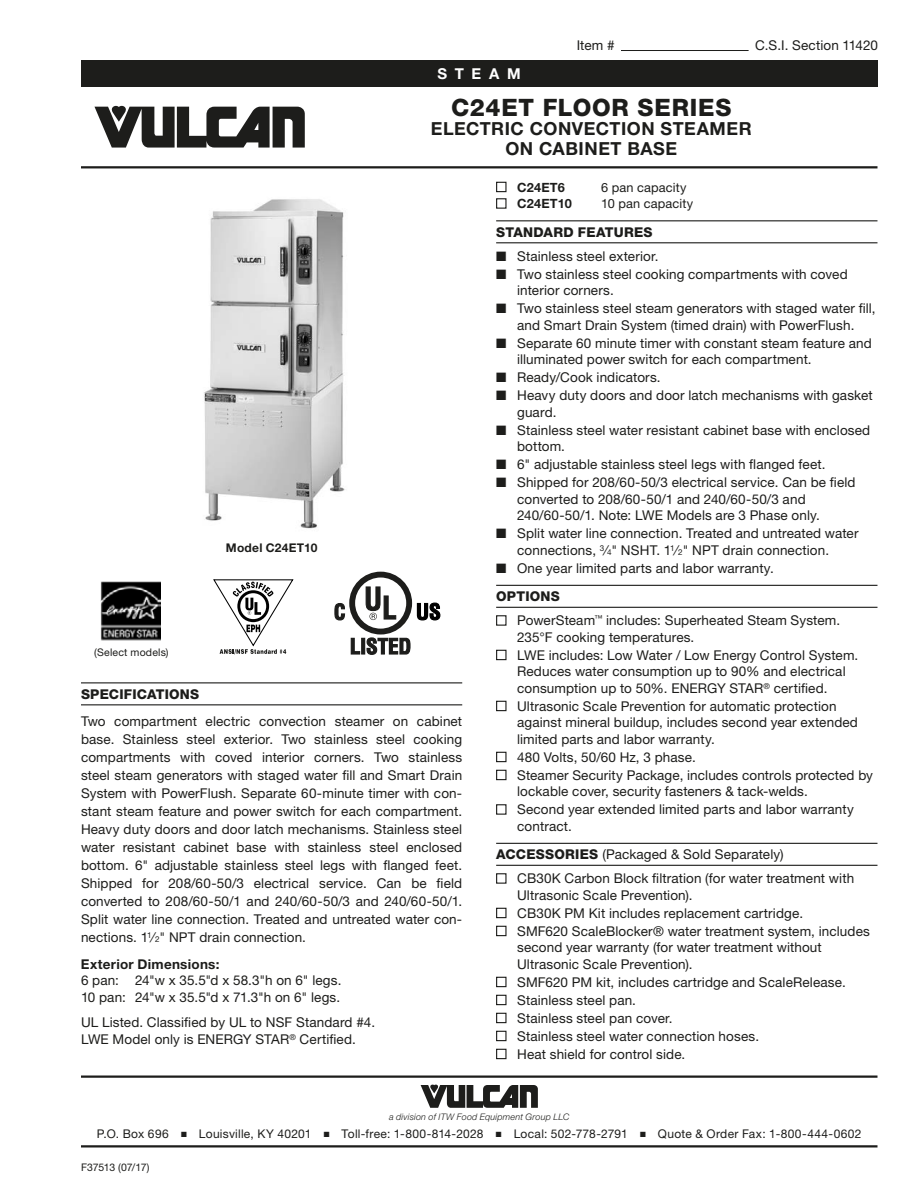
<style>
.page{position:relative;width:918px;height:1188px;background:#fff}
.page>*{position:absolute;margin:0;border:0;box-sizing:border-box;transform-origin:0 0}
.t1{font:800 24px "Helvetica Neue LT Std";letter-spacing:.025em;color:#1d1d1b}
.Title_Sub_1{font:700 18px "Helvetica Neue LT Std";letter-spacing:.03em;color:#1d1d1b}
.t2{font:700 15px "Helvetica Neue LT Std";letter-spacing:.515em;color:#fff}
.Body_1_Align-Justify{font:13.5px/16.5px "Helvetica Neue LT Std";letter-spacing:.01em;color:#1d1d1b}
.Sub_Head_1{font:800 13.5px "Helvetica Neue LT Std";letter-spacing:.015em;color:#1d1d1b}
.Sub_Head_1-2{font:13.5px "Helvetica Neue LT Std";letter-spacing:.01em;color:#1d1d1b}
.Body_1_Align-Justify-2{font:700 13.5px "Helvetica Neue LT Std";letter-spacing:.02em;color:#1d1d1b}
.t3{font:12.75px "Helvetica Neue LT Std";letter-spacing:.01em;color:#1d1d1b}
.t4{font:700 12.75px "Helvetica Neue LT Std";letter-spacing:.02em;color:#1d1d1b}
.t5{font:12px "Helvetica Neue LT Std";letter-spacing:.025em;color:#1d1d1b}
.Note-Image{font:700 12px "Helvetica Neue LT Std";letter-spacing:.02em;color:#1d1d1b}
.Body_1_Align-Justify-3{font:10.5px "Helvetica Neue LT Std";letter-spacing:.015em;color:#1d1d1b}
.Body_1_Align-Justify-4{font:10.5px "Helvetica Neue LT Std";letter-spacing:-.015em;color:#1d1d1b}
.t6{font:italic 300 9px "Helvetica Neue LT Std";letter-spacing:.02em;color:#1d1d1b}
.s1{font-size:8.1px}
.s2{font-weight:800}
</style>
<div class="page">
<div style="left:81px;top:60px;width:796px;height:27px;background:#1d1d1b"></div>
<hr style="left:81px;top:1076px;width:797px;height:2px;background:#1d1d1b">
<svg style="left:421px;top:1085px;width:117px;height:23px"></svg>
<hr style="left:81px;top:1145px;width:797px;height:3px;background:#1d1d1b">
<svg style="left:94px;top:106px;width:211px;height:42px"></svg>
<hr style="left:81px;top:166px;width:797px;height:2px;background:#1d1d1b">
<hr style="left:621px;top:50px;width:128px;height:1px;background:#1d1d1b">
<hr style="left:496px;top:220px;width:381px;height:1px;background:#1d1d1b">
<hr style="left:496px;top:242px;width:381px;height:1px;background:#1d1d1b">
<hr style="left:496px;top:585px;width:381px;height:1px;background:#1d1d1b">
<hr style="left:496px;top:607px;width:381px;height:1px;background:#1d1d1b">
<hr style="left:496px;top:843px;width:381px;height:1px;background:#1d1d1b">
<hr style="left:496px;top:865px;width:381px;height:1px;background:#1d1d1b">
<div style="left:496px;top:182px;width:11px;height:10px;border:1px solid #1d1d1b"></div>
<div style="left:496px;top:198px;width:11px;height:11px;border:1px solid #1d1d1b"></div>
<div style="left:496px;top:615px;width:11px;height:11px;border:1px solid #1d1d1b"></div>
<div style="left:496px;top:650px;width:11px;height:10px;border:1px solid #1d1d1b"></div>
<div style="left:496px;top:701px;width:11px;height:10px;border:1px solid #1d1d1b"></div>
<div style="left:496px;top:752px;width:11px;height:10px;border:1px solid #1d1d1b"></div>
<div style="left:496px;top:770px;width:11px;height:10px;border:1px solid #1d1d1b"></div>
<div style="left:496px;top:804px;width:11px;height:11px;border:1px solid #1d1d1b"></div>
<div style="left:496px;top:873px;width:11px;height:11px;border:1px solid #1d1d1b"></div>
<div style="left:496px;top:908px;width:11px;height:10px;border:1px solid #1d1d1b"></div>
<div style="left:496px;top:926px;width:11px;height:10px;border:1px solid #1d1d1b"></div>
<div style="left:496px;top:977px;width:11px;height:10px;border:1px solid #1d1d1b"></div>
<div style="left:496px;top:995px;width:11px;height:10px;border:1px solid #1d1d1b"></div>
<div style="left:496px;top:1013px;width:11px;height:10px;border:1px solid #1d1d1b"></div>
<div style="left:496px;top:1031px;width:11px;height:10px;border:1px solid #1d1d1b"></div>
<div style="left:496px;top:1049px;width:11px;height:10px;border:1px solid #1d1d1b"></div>
<hr style="left:81px;top:682px;width:381px;height:1px;background:#1d1d1b">
<hr style="left:81px;top:704px;width:381px;height:1px;background:#1d1d1b">
<svg style="left:213px;top:579px;width:81px;height:75px"></svg>
<svg style="left:334px;top:571px;width:107px;height:84px"></svg>
<img style="left:101px;top:581px;width:59px;height:60px">
<img style="left:204px;top:199px;width:141px;height:330px">
<p class="t2" style="left:438px;top:64px;width:85px">STEAM</p>
<p class="Body_1_Align-Justify" style="left:577px;top:37px;width:39px">Item #</p>
<p class="Body_1_Align-Justify" style="left:755px;top:37px;width:124px">C.S.I. Section 11420</p>
<p class="t1" style="left:451px;top:93px;width:282px">C24ET FLOOR SERIES</p>
<p class="Title_Sub_1" style="left:431px;top:118px;width:322px">ELECTRIC CONVECTION STEAMER</p>
<p class="Title_Sub_1" style="left:505px;top:137px;width:173px">ON CABINET BASE</p>
<p class="Body_1_Align-Justify-3" style="left:94px;top:646px;width:76px">(Select models)</p>
<p class="Note-Image" style="left:226px;top:540px;width:93px">Model C24ET10</p>
<p class="Sub_Head_1" style="left:81px;top:686px;width:120px">SPECIFICATIONS</p>
<p class="Body_1_Align-Justify" style="left:81px;top:712px;width:383px;line-height:18px;text-align:justify">Two compartment electric convection steamer on cabinet base. Stainless steel exterior. Two stainless steel cooking compartments with coved interior corners. Two stainless steel steam generators with staged water fill and Smart Drain System with PowerFlush. Separate 60-minute timer with con&shy;stant steam feature and power switch for each compartment.<br>Heavy duty doors and door latch mechanisms. Stainless steel water resistant cabinet base with stainless steel enclosed bottom. 6" adjustable stainless steel legs with flanged feet.<br>Shipped for 208/60-50/3 electrical service. Can be field converted to 208/60-50/1 and 240/60-50/3 and 240/60-50/1.<br>Split water line connection. Treated and untreated water con&shy;nections. 1<sup>1</sup>⁄<span class="s1">2</span>" NPT drain connection.</p>
<p class="Body_1_Align-Justify-2" style="left:81px;top:956px;width:140px">Exterior Dimensions:</p>
<p class="Body_1_Align-Justify" style="left:81px;top:972px;width:262px">6 pan: 24"w x 35.5"d x 58.3"h on 6" legs.</p>
<p class="Body_1_Align-Justify" style="left:81px;top:988px;width:261px">10 pan: 24"w x 35.5"d x 71.3"h on 6" legs.</p>
<p class="Body_1_Align-Justify" style="left:81px;top:1014px;width:296px">UL Listed. Classified by UL to NSF Standard #4.</p>
<p class="Body_1_Align-Justify" style="left:81px;top:1030px;width:276px">LWE Model only is ENERGY STAR<sup>®</sup> Certified.</p>
<p class="t4" style="left:517px;top:179px;width:49px">C24ET6</p>
<p class="t3" style="left:601px;top:179px;width:87px">6 pan capacity</p>
<p class="t4" style="left:517px;top:196px;width:56px">C24ET10</p>
<p class="t3" style="left:601px;top:196px;width:94px">10 pan capacity</p>
<p class="Sub_Head_1" style="left:496px;top:224px;width:158px">STANDARD FEATURES</p>
<p class="Body_1_Align-Justify" style="left:496px;top:247px;width:164px">■ Stainless steel exterior.</p>
<p class="Body_1_Align-Justify" style="left:517px;top:265px;width:332px;text-indent:-21px">■ Two stainless steel cooking compartments with coved interior corners.</p>
<p class="Body_1_Align-Justify" style="left:496px;top:300px;width:381px;text-align:center">■ Two stainless steel steam generators with staged water fill, and Smart Drain System (timed drain) with PowerFlush.</p>
<p class="Body_1_Align-Justify" style="left:517px;top:334px;width:356px;text-indent:-21px">■ Separate 60 minute timer with constant steam feature and illuminated power switch for each compartment.</p>
<p class="Body_1_Align-Justify" style="left:496px;top:369px;width:166px">■ Ready/Cook indicators.</p>
<p class="Body_1_Align-Justify" style="left:517px;top:387px;width:357px;text-indent:-21px">■ Heavy duty doors and door latch mechanisms with gasket guard.</p>
<p class="Body_1_Align-Justify" style="left:517px;top:421px;width:355px;text-indent:-21px">■ Stainless steel water resistant cabinet base with enclosed bottom.</p>
<p class="Body_1_Align-Justify" style="left:496px;top:456px;width:331px">■ 6" adjustable stainless steel legs with flanged feet.</p>
<p class="Body_1_Align-Justify" style="left:517px;top:474px;width:340px;text-indent:-21px">■ Shipped for 208/60-50/3 electrical service. Can be field converted to 208/60-50/1 and 240/60-50/3 and<br>240/60-50/1. Note: LWE Models are 3 Phase only.</p>
<p class="Body_1_Align-Justify" style="left:517px;top:525px;width:343px;text-indent:-21px">■ Split water line connection. Treated and untreated water connections, <sup>3</sup>⁄<span class="s1">4</span>" NSHT. 1<sup>1</sup>⁄<span class="s1">2</span>" NPT drain connection.</p>
<p class="Body_1_Align-Justify" style="left:496px;top:559px;width:279px">■ One year limited parts and labor warranty.</p>
<p class="Sub_Head_1" style="left:496px;top:588px;width:65px">OPTIONS</p>
<p class="Body_1_Align-Justify" style="left:517px;top:612px;width:324px">PowerSteam<sup>™</sup> includes: Superheated Steam System.<br>235°F cooking temperatures.</p>
<p class="Body_1_Align-Justify" style="left:517px;top:646px;width:343px">LWE includes: Low Water / Low Energy Control System.<br>Reduces water consumption up to 90% and electrical consumption up to 50%. ENERGY STAR<sup>®</sup> certified.</p>
<p class="Body_1_Align-Justify" style="left:517px;top:697px;width:342px">Ultrasonic Scale Prevention for automatic protection against mineral buildup, includes second year extended limited parts and labor warranty.</p>
<p class="Body_1_Align-Justify" style="left:517px;top:748px;width:180px">480 Volts, 50/60 Hz, 3 phase.</p>
<p class="Body_1_Align-Justify" style="left:517px;top:766px;width:357px">Steamer Security Package, includes controls protected by lockable cover, security fasteners &amp; tack-welds.</p>
<p class="Body_1_Align-Justify" style="left:517px;top:801px;width:338px">Second year extended limited parts and labor warranty contract.</p>
<p class="Sub_Head_1-2" style="left:496px;top:846px;width:289px"><span class="s2">ACCESSORIES</span> (Packaged &amp; Sold Separately)</p>
<p class="Body_1_Align-Justify" style="left:517px;top:870px;width:339px">CB30K Carbon Block filtration (for water treatment with<br>Ultrasonic Scale Prevention).</p>
<p class="Body_1_Align-Justify" style="left:517px;top:904px;width:287px">CB30K PM Kit includes replacement cartridge.</p>
<p class="Body_1_Align-Justify" style="left:517px;top:922px;width:354px">SMF620 ScaleBlocker® water treatment system, includes second year warranty (for water treatment without<br>Ultrasonic Scale Prevention).</p>
<p class="Body_1_Align-Justify" style="left:517px;top:973px;width:330px">SMF620 PM kit, includes cartridge and ScaleRelease.</p>
<p class="Body_1_Align-Justify" style="left:517px;top:991px;width:120px">Stainless steel pan.</p>
<p class="Body_1_Align-Justify" style="left:517px;top:1009px;width:157px">Stainless steel pan cover.</p>
<p class="Body_1_Align-Justify" style="left:517px;top:1027px;width:243px">Stainless steel water connection hoses.</p>
<p class="Body_1_Align-Justify" style="left:517px;top:1045px;width:170px">Heat shield for control side.</p>
<p class="t6" style="left:389px;top:1111px;width:182px">a division of ITW Food Equipment Group LLC</p>
<p class="t5" style="left:97px;top:1127px;width:766px">P.O. Box 696 ■ Louisville, KY 40201 ■ Toll-free: 1-800-814-2028 ■ Local: 502-778-2791 ■ Quote &amp; Order Fax: 1-800-444-0602</p>
<p class="Body_1_Align-Justify-4" style="left:81px;top:1161px;width:70px">F37513 (07/17)</p>
</div>
